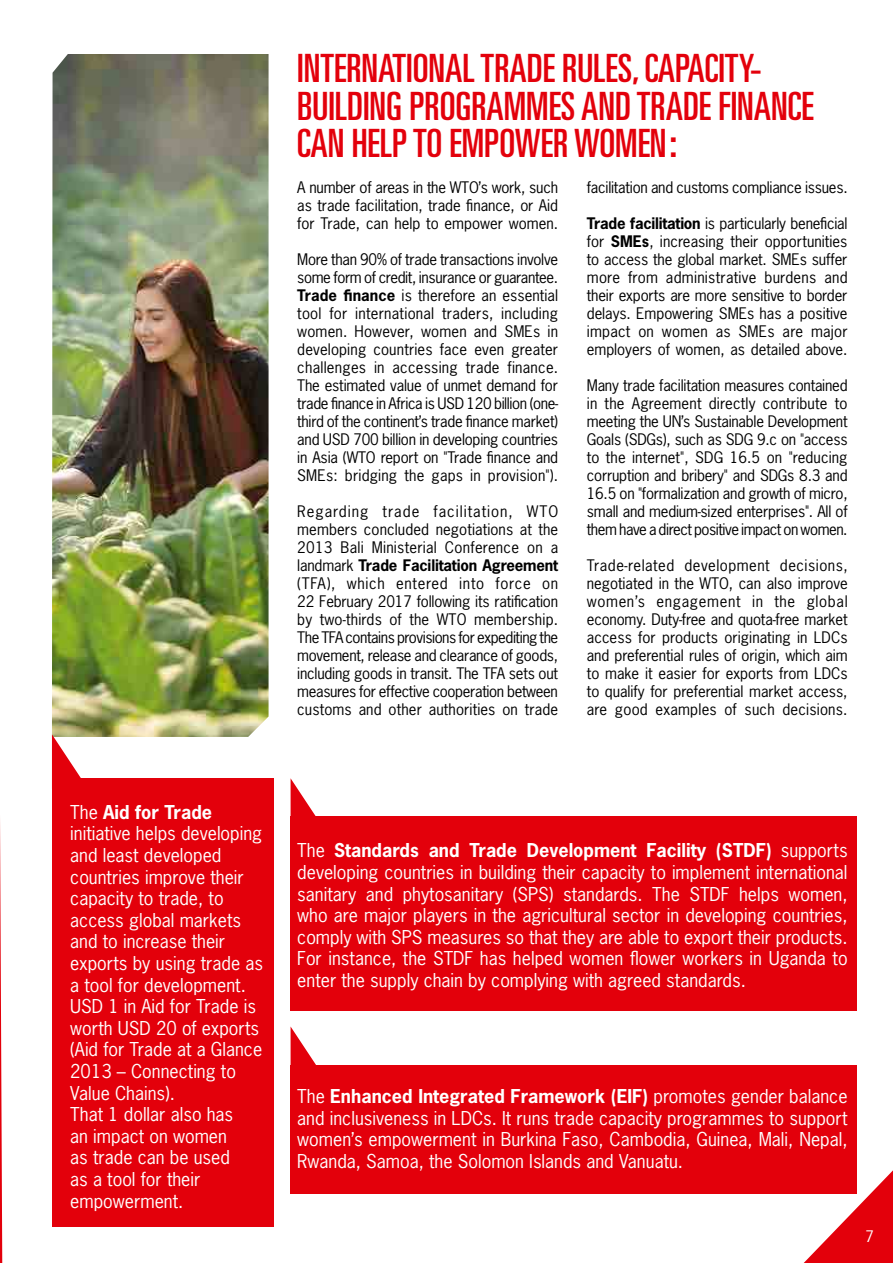
<style>
.page{position:relative;width:893px;height:1263px;background:#fff}
.page>*{position:absolute;margin:0;border:0;box-sizing:border-box;transform-origin:0 0}
.t1{font:ultra-condensed 39px/37.5px "Univers LT Std";color:#e3000b}
.t2{font:18px/21.6px "News Gothic Std";color:#fff;text-align:justify}
.t3{font:15px/18px "News Gothic Std";color:#000;text-align:justify}
.t4{font:15px "News Gothic Std";color:#fff}
.s1{font-weight:700}
</style>
<div class="page">
<div style="left:291px;top:1065px;width:566px;height:129px;background:#e3000b"></div>
<svg style="left:291px;top:1027px;width:25px;height:38px"></svg>
<img style="left:52px;top:54px;width:217px;height:683px">
<div style="left:52px;top:778px;width:222px;height:449px;background:#e3000b"></div>
<svg style="left:52px;top:734px;width:41px;height:44px"></svg>
<div style="left:291px;top:817px;width:566px;height:194px;background:#e3000b"></div>
<svg style="left:291px;top:779px;width:41px;height:38px"></svg>
<svg style="left:0;top:822px;width:3px;height:441px"></svg>
<svg style="left:804px;top:1170px;width:89px;height:93px"></svg>
<p class="t2" style="left:70px;top:801px;width:194px;text-align:left">The <span class="s1">Aid for Trade </span>initiative helps developing and least developed countries improve their capacity to trade, to access global markets and to increase their exports by using trade as a tool for development.<br>USD 1 in Aid for Trade is worth USD 20 of exports (Aid for Trade at a Glance<br>2013 – Connecting to<br>Value Chains).<br>That 1 dollar also has<br>an impact on women<br>as trade can be used<br>as a tool for their empowerment.</p>
<h1 class="t1" style="left:297px;top:49px;width:518px">INTERNATIONAL TRADE RULES, CAPACITY-<br>BUILDING PROGRAMMES AND TRADE FINANCE<br>CAN HELP TO EMPOWER WOMEN:</h1>
<p class="t3" style="left:297px;top:178px;width:262px">A number of areas in the WTO’s work, such as trade facilitation, trade finance, or Aid for Trade, can help to empower women.</p>
<p class="t3" style="left:297px;top:250px;width:262px">More than 90% of trade transactions involve some form of credit, insurance or guarantee.<br><span class="s1">Trade finance</span> is therefore an essential tool for international traders, including women. However, women and SMEs in developing countries face even greater challenges in accessing trade finance.<br>The estimated value of unmet demand for trade finance in Africa is USD 120 billion (one&shy;third of the continent’s trade finance market) and USD 700 billion in developing countries in Asia (WTO report on "Trade finance and SMEs: bridging the gaps in provision").</p>
<p class="t3" style="left:297px;top:502px;width:262px">Regarding trade facilitation, WTO members concluded negotiations at the 2013 Bali Ministerial Conference on a landmark <span class="s1">Trade Facilitation Agreement </span>(TFA), which entered into force on 22 February 2017 following its ratification by two-thirds of the WTO membership.<br>The TFA contains provisions for expediting the movement, release and clearance of goods, including goods in transit. The TFA sets out measures for effective cooperation between customs and other authorities on trade</p>
<p class="t3" style="left:587px;top:178px;width:262px">facilitation and customs compliance issues.</p>
<p class="t3" style="left:587px;top:214px;width:262px"><span class="s1">Trade facilitation</span> is particularly beneficial for <span class="s1">SMEs</span>, increasing their opportunities to access the global market. SMEs suffer more from administrative burdens and their exports are more sensitive to border delays. Empowering SMEs has a positive impact on women as SMEs are major employers of women, as detailed above.</p>
<p class="t3" style="left:587px;top:376px;width:262px">Many trade facilitation measures contained in the Agreement directly contribute to meeting the UN’s Sustainable Development Goals (SDGs), such as SDG 9.c on "access to the internet", SDG 16.5 on "reducing corruption and bribery" and SDGs 8.3 and 16.5 on "formalization and growth of micro, small and medium-sized enterprises". All of them have a direct positive impact on women.</p>
<p class="t3" style="left:587px;top:556px;width:262px">Trade-related development decisions, negotiated in the WTO, can also improve women’s engagement in the global economy. Duty-free and quota-free market access for products originating in LDCs and preferential rules of origin, which aim to make it easier for exports from LDCs to qualify for preferential market access, are good examples of such decisions.</p>
<p class="t2" style="left:297px;top:839px;width:552px">The <span class="s1">Standards and Trade Development Facility (STDF)</span> supports developing countries in building their capacity to implement international sanitary and phytosanitary (SPS) standards. The STDF helps women, who are major players in the agricultural sector in developing countries, comply with SPS measures so that they are able to export their products.<br>For instance, the STDF has helped women flower workers in Uganda to enter the supply chain by complying with agreed standards.</p>
<p class="t2" style="left:297px;top:1085px;width:552px">The <span class="s1">Enhanced Integrated Framework (EIF)</span> promotes gender balance and inclusiveness in LDCs. It runs trade capacity programmes to support women’s empowerment in Burkina Faso, Cambodia, Guinea, Mali, Nepal, Rwanda, Samoa, the Solomon Islands and Vanuatu.</p>
<p class="t4" style="left:865px;top:1227px;width:10px">7</p>
</div>
